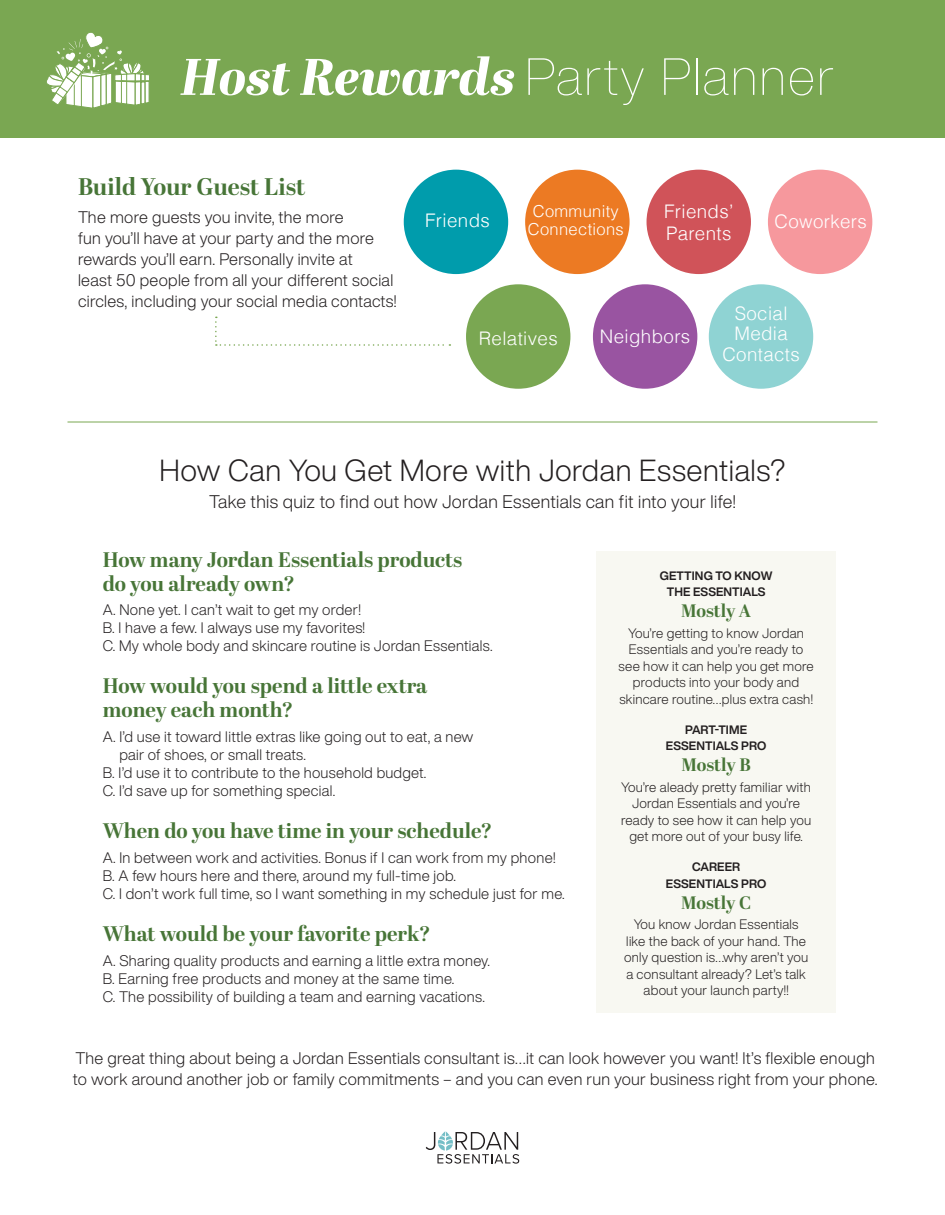
<style>
.page{position:relative;width:945px;height:1215px;background:#fff}
.page>*{position:absolute;margin:0;border:0;box-sizing:border-box;transform-origin:0 0}
.t1{font:100 51.3px "Helvetica Now Display";letter-spacing:.04em;color:#fff}
.Body{font:300 30px "Helvetica Now Display";letter-spacing:.02em;color:#231f20}
.Subhead{font:700 24px "Abril Display";letter-spacing:-.005em;color:#477537}
.Subhead_sm{font:700 21px/24px "Abril Display";color:#477537}
.Subhead-2{font:700 21px/24px "Abril Display";letter-spacing:-.005em;color:#477537}
.Body-2{font:300 18.75px/20.2px "Helvetica";letter-spacing:.02em;color:#fff}
.Body-3{font:300 18px "Helvetica Now Display";letter-spacing:.02em;color:#231f20}
.Subhead_sm-2{font:700 18px "Abril Display";color:#477537}
.Body-4{font:300 16.5px/21px "Helvetica Now Display";letter-spacing:.02em;color:#231f20}
.Body-5{font:300 16.5px/18px "Helvetica";letter-spacing:.02em;color:#fff}
.Body-6{font:300 15px/18px "Helvetica Now Display";letter-spacing:.02em;color:#231f20}
.Body-7{font:300 13.5px/16.5px "Helvetica Now Display";letter-spacing:.02em;color:#231f20;text-align:center}
.Body-8{font:700 12px/16.5px "Helvetica Now Display";letter-spacing:.01em;color:#231f20;text-align:center}
.s1{font-family:"Abril Display";font-weight:800;font-style:italic}
</style>
<div class="page">
<div style="left:596px;top:551px;width:240px;height:462px;background:#f8f8f2"></div>
<div style="left:0;top:0;width:945px;height:138px;background:#7aa752"></div>
<div style="left:404px;top:170px;width:104px;height:104px;background:#009cac;border-radius:50%"></div>
<div style="left:525px;top:170px;width:105px;height:104px;background:#ec7a23;border-radius:50%"></div>
<div style="left:647px;top:170px;width:104px;height:104px;background:#d05359;border-radius:50%"></div>
<div style="left:768px;top:170px;width:104px;height:104px;background:#f6989d;border-radius:50%"></div>
<div style="left:466px;top:284px;width:104px;height:105px;background:#7aa752;border-radius:50%"></div>
<div style="left:593px;top:284px;width:104px;height:105px;background:#9954a1;border-radius:50%"></div>
<div style="left:709px;top:284px;width:104px;height:105px;background:#8fd3d3;border-radius:50%"></div>
<hr style="left:68px;top:422px;width:810px;height:1px;background:#7aa752">
<svg style="left:215px;top:317px;width:235px;height:29px"></svg>
<svg style="left:426px;top:1131px;width:93px;height:33px"></svg>
<svg style="left:46px;top:32px;width:103px;height:76px"></svg>
<p class="t1" style="left:181px;top:42px;width:655px"><span class="s1">Host Rewards</span> Party Planner</p>
<p class="Subhead" style="left:78px;top:170px;width:229px">Build Your Guest List</p>
<p class="Body-4" style="left:78px;top:206px;width:320px">The more guests you invite, the more<br>fun you’ll have at your party and the more rewards you’ll earn. Personally invite at<br>least 50 people from all your different social circles, including your social media contacts!</p>
<p class="Body-2" style="left:425px;top:209px;width:66px">Friends</p>
<p class="Body-5" style="left:528px;top:201px;width:97px">Community<br>Connections</p>
<p class="Body-2" style="left:664px;top:199px;width:71px;line-height:21.9px">Friends’<br>Parents</p>
<p class="Body-2" style="left:774px;top:210px;width:94px">Coworkers</p>
<p class="Body-2" style="left:479px;top:327px;width:80px">Relatives</p>
<p class="Body-2" style="left:600px;top:326px;width:92px">Neighbors</p>
<p class="Body-2" style="left:722px;top:302px;width:79px;text-align:center">Social<br>Media<br>Contacts</p>
<p class="Body" style="left:160px;top:450px;width:627px">How Can You Get More with Jordan Essentials?</p>
<p class="Body-3" style="left:209px;top:489px;width:528px">Take this quiz to find out how Jordan Essentials can fit into your life!</p>
<p class="Subhead-2" style="left:103px;top:549px;width:361px">How many Jordan Essentials products do you already own?</p>
<p class="Body-6" style="left:103px;top:601px;width:260px">A. None yet. I can’t wait to get my order!</p>
<p class="Body-6" style="left:103px;top:619px;width:264px">B. I have a few. I always use my favorites!</p>
<p class="Body-6" style="left:103px;top:637px;width:391px">C. My whole body and skincare routine is Jordan Essentials.</p>
<p class="Subhead_sm" style="left:103px;top:675px;width:326px">How would you spend a little extra money each month?</p>
<p class="Body-6" style="left:119px;top:728px;width:356px;text-indent:-17px">A. I’d use it toward little extras like going out to eat, a new pair of shoes, or small treats.</p>
<p class="Body-6" style="left:103px;top:764px;width:325px">B. I’d use it to contribute to the household budget.</p>
<p class="Body-6" style="left:103px;top:782px;width:234px">C. I’d save up for something special.</p>
<p class="Subhead_sm" style="left:103px;top:820px;width:391px">When do you have time in your schedule?</p>
<p class="Body-6" style="left:103px;top:848px;width:454px">A. In between work and activities. Bonus if I can work from my phone!</p>
<p class="Body-6" style="left:103px;top:866px;width:355px">B. A few hours here and there, around my full-time job.</p>
<p class="Body-6" style="left:103px;top:884px;width:463px">C. I don’t work full time, so I want something in my schedule just for me.</p>
<p class="Subhead_sm" style="left:103px;top:923px;width:329px">What would be your favorite perk?</p>
<p class="Body-6" style="left:103px;top:951px;width:389px">A. Sharing quality products and earning a little extra money.</p>
<p class="Body-6" style="left:103px;top:969px;width:353px">B. Earning free products and money at the same time.</p>
<p class="Body-6" style="left:103px;top:987px;width:384px">C. The possibility of building a team and earning vacations.</p>
<p class="Body-8" style="left:660px;top:567px;width:114px">GETTING TO KNOW<br>THE ESSENTIALS</p>
<p class="Subhead_sm-2" style="left:681px;top:598px;width:72px">Mostly A</p>
<p class="Body-7" style="left:619px;top:624px;width:197px">You’re getting to know Jordan<br>Essentials and you’re ready to see how it can help you get more products into your body and skincare routine…plus extra cash!</p>
<p class="Body-8" style="left:666px;top:721px;width:102px">PART-TIME<br>ESSENTIALS PRO</p>
<p class="Subhead_sm-2" style="left:681px;top:752px;width:71px">Mostly B</p>
<p class="Body-7" style="left:621px;top:779px;width:191px">You’re aleady pretty familiar with<br>Jordan Essentials and you’re ready to see how it can help you get more out of your busy life.</p>
<p class="Body-8" style="left:666px;top:859px;width:102px">CAREER<br>ESSENTIALS PRO</p>
<p class="Subhead_sm-2" style="left:681px;top:890px;width:72px">Mostly C</p>
<p class="Body-7" style="left:624px;top:916px;width:186px">You know Jordan Essentials like the back of your hand. The only question is…why aren’t you a consultant already? Let’s talk about your launch party!!</p>
<p class="Body-4" style="left:73px;top:1047px;width:806px">The great thing about being a Jordan Essentials consultant is…it can look however you want! It’s flexible enough to work around another job or family commitments – and you can even run your business right from your phone.</p>
</div>
